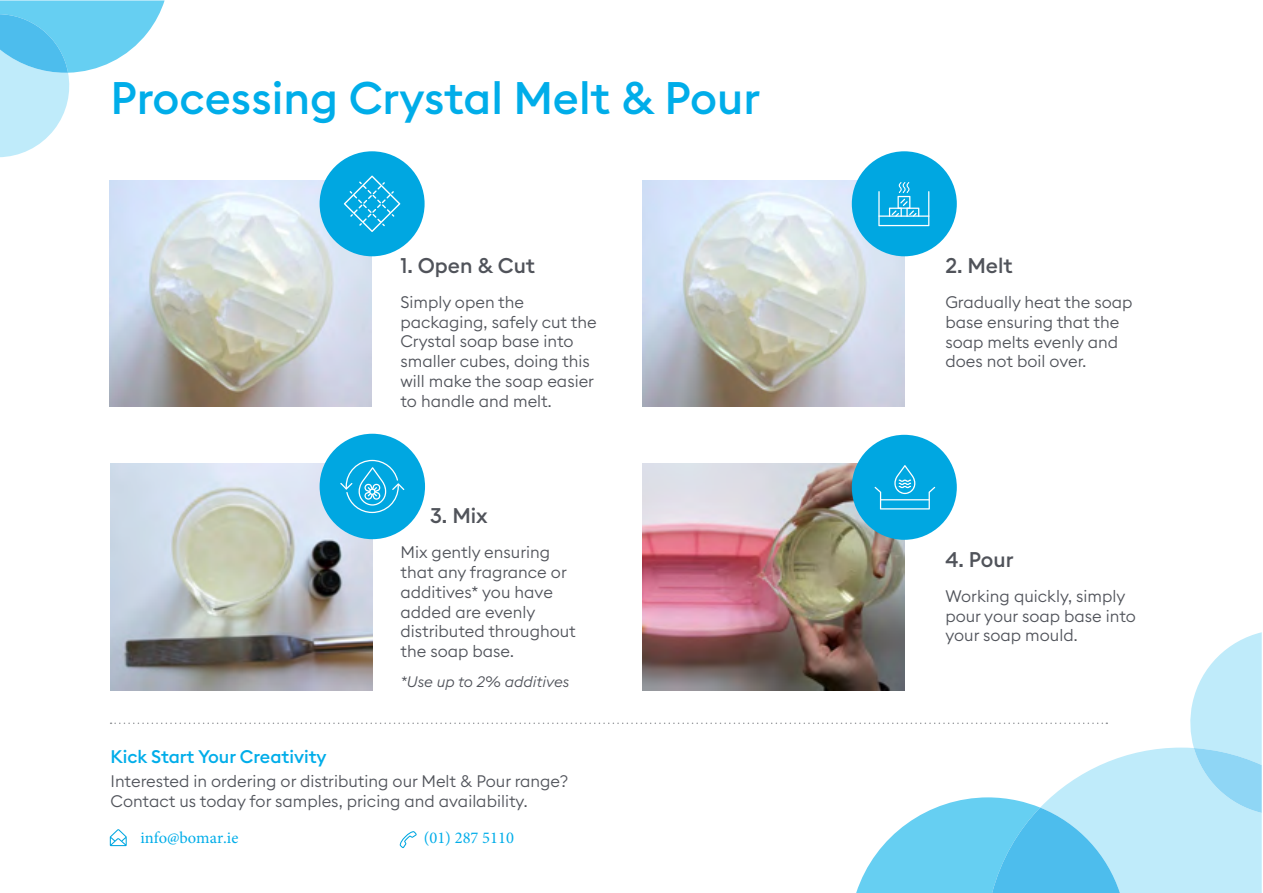
<style>
.page{position:relative;width:1263px;height:893px;background:#fff}
.page>*{position:absolute;margin:0;border:0;box-sizing:border-box;transform-origin:0 0}
.t1{font:500 45px "Euclid Square";color:#00ade9}
.t2{font:500 21px "Euclid Square";color:#50535a}
.t3{font:500 18px "Euclid Square";color:#00ade9}
.t4{font:300 16.5px/19.8px "Euclid Square";color:#50535a}
.t5{font:16.5px "Minion Pro";color:#00ade9}
.t6{font:italic 300 15px "Euclid Square";color:#50535a}
</style>
<div class="page">
<svg style="left:0;top:0;width:165px;height:157px"></svg>
<img style="left:109px;top:180px;width:262px;height:227px">
<img style="left:111px;top:464px;width:261px;height:168px">
<img style="left:643px;top:180px;width:261px;height:227px">
<div style="left:320px;top:151px;width:105px;height:105px;background:#00a7e1;border-radius:50%"></div>
<svg style="left:344px;top:176px;width:56px;height:56px"></svg>
<img style="left:643px;top:464px;width:261px;height:168px">
<div style="left:852px;top:435px;width:105px;height:105px;background:#00a7e1;border-radius:50%"></div>
<svg style="left:874px;top:465px;width:61px;height:44px"></svg>
<svg style="left:110px;top:632px;width:1152px;height:260px"></svg>
<div style="left:852px;top:151px;width:105px;height:105px;background:#00a7e1;border-radius:50%"></div>
<svg style="left:878px;top:182px;width:51px;height:44px"></svg>
<hr style="left:878px;top:215px;width:51px;height:2px;background:#fff">
<div style="left:320px;top:434px;width:105px;height:105px;background:#00a7e1;border-radius:50%"></div>
<svg style="left:340px;top:460px;width:64px;height:53px"></svg>
<h1 class="t1" style="left:111px;top:70px;width:651px">Processing Crystal Melt &amp; Pour</h1>
<p class="t2" style="left:400px;top:252px;width:136px">1. Open &amp; Cut</p>
<p class="t4" style="left:400px;top:292px;width:198px">Simply open the packaging, safely cut the<br>Crystal soap base into smaller cubes, doing this will make the soap easier to handle and melt.</p>
<p class="t2" style="left:430px;top:503px;width:59px">3. Mix</p>
<p class="t4" style="left:400px;top:542px;width:177px">Mix gently ensuring that any fragrance or additives* you have added are evenly distributed throughout the soap base.</p>
<p class="t6" style="left:400px;top:672px;width:170px">*Use up to 2% additives</p>
<p class="t3" style="left:111px;top:745px;width:218px">Kick Start Your Creativity</p>
<p class="t4" style="left:111px;top:771px;width:459px">Interested in ordering or distributing our Melt &amp; Pour range?<br>Contact us today for samples, pricing and availability.</p>
<p class="t5" style="left:140px;top:827px;width:100px">info@bomar.ie</p>
<p class="t5" style="left:424px;top:827px;width:92px">(01) 287 5110</p>
<p class="t2" style="left:945px;top:252px;width:69px">2. Melt</p>
<p class="t4" style="left:945px;top:292px;width:189px">Gradually heat the soap base ensuring that the soap melts evenly and does not boil over.</p>
<p class="t2" style="left:945px;top:546px;width:70px">4. Pour</p>
<p class="t4" style="left:945px;top:586px;width:192px">Working quickly, simply pour your soap base into your soap mould.</p>
</div>
